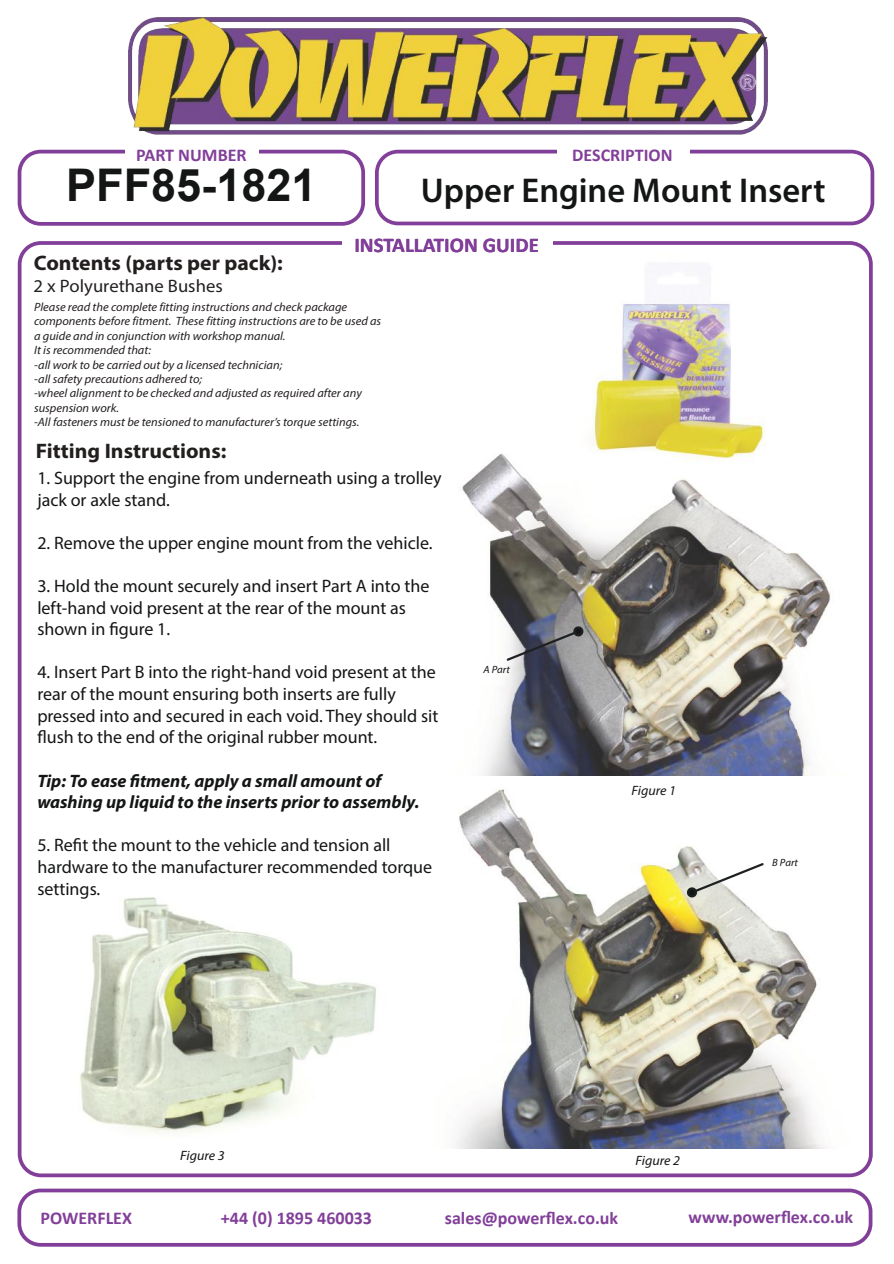
<style>
.page{position:relative;width:894px;height:1264px;background:#fff}
.page>*{position:absolute;margin:0;border:0;box-sizing:border-box;transform-origin:0 0}
.t1{font:700 45px "Arial";color:#141515}
.t2{font:600 34.5px "Myriad Pro";color:#141515}
.t3{font:700 21px "Myriad Pro";color:#241f1f}
.t4{font:700 21px "Calibri";color:#823f99}
.t5{font:18px/21.6px "Myriad Pro";color:#141515}
.t6{font:700 18px "Calibri";color:#823f99}
.t7{font:italic 700 18px/21.6px "Myriad Pro";color:#141515}
.t8{font:18px "Myriad Pro";color:#241f1f}
.t9{font:italic 13.5px "Myriad Pro";color:#141515}
.t10{font:italic 12px/14.4px "Myriad Pro";color:#241f1f}
.t11{font:italic 10.5px "Myriad Pro";color:#141515}
</style>
<div class="page">
<img style="left:80px;top:897px;width:296px;height:237px">
<img style="left:456px;top:789px;width:369px;height:358px">
<img style="left:462px;top:453px;width:369px;height:321px">
<div style="left:18px;top:241px;width:854px;height:935px;border:4px solid #823f99;border-radius:21px"></div>
<div style="left:342px;top:235px;width:210px;height:15px;background:#fff"></div>
<div style="left:375px;top:150px;width:498px;height:75px;border:4px solid #823f99;border-radius:21px"></div>
<div style="left:18px;top:150px;width:347px;height:76px;border:4px solid #823f99;border-radius:21px"></div>
<img style="left:128px;top:18px;width:639px;height:117px">
<div style="left:124px;top:147px;width:134px;height:9px;background:#fff"></div>
<div style="left:556px;top:147px;width:132px;height:9px;background:#fff"></div>
<div style="left:17px;top:1188px;width:855px;height:58px;border:4px solid #823f99;border-radius:21px"></div>
<svg style="left:504px;top:624px;width:81px;height:38px;background:#7c7e87"></svg>
<svg style="left:684px;top:861px;width:81px;height:38px"></svg>
<img style="left:569px;top:300px;width:216px;height:171px">
<p class="t6" style="left:136px;top:147px;width:112px">PART NUMBER</p>
<p class="t6" style="left:572px;top:147px;width:102px">DESCRIPTION</p>
<h1 class="t1" style="left:66px;top:168px;width:252px">PFF85-1821</h1>
<h2 class="t2" style="left:420px;top:176px;width:406px">Upper Engine Mount Insert</h2>
<p class="t4" style="left:354px;top:236px;width:186px">INSTALLATION GUIDE</p>
<p class="t3" style="left:34px;top:254px;width:250px">Contents (parts per pack):</p>
<p class="t8" style="left:33px;top:278px;width:191px">2 x Polyurethane Bushes</p>
<p class="t10" style="left:34px;top:301px;width:348px">Please read the complete fitting instructions and check package components before fitment. These fitting instructions are to be used as a guide and in conjunction with workshop manual.<br>It is recommended that:<br>-all work to be carried out by a licensed technician;<br>-all safety precautions adhered to;<br>-wheel alignment to be checked and adjusted as required after any suspension work.<br>-All fasteners must be tensioned to manufacturer’s torque settings.</p>
<p class="t3" style="left:36px;top:442px;width:192px">Fitting Instructions:</p>
<p class="t5" style="left:37px;top:468px;width:405px">1. Support the engine from underneath using a trolley jack or axle stand.</p>
<p class="t5" style="left:37px;top:533px;width:396px">2. Remove the upper engine mount from the vehicle.</p>
<p class="t5" style="left:37px;top:576px;width:393px">3. Hold the mount securely and insert Part A into the left-hand void present at the rear of the mount as shown in figure 1.</p>
<p class="t5" style="left:37px;top:663px;width:402px">4. Insert Part B into the right-hand void present at the rear of the mount ensuring both inserts are fully pressed into and secured in each void. They should sit flush to the end of the original rubber mount.</p>
<p class="t7" style="left:37px;top:771px;width:383px">Tip: To ease fitment, apply a small amount of washing up liquid to the inserts prior to assembly.</p>
<p class="t5" style="left:37px;top:835px;width:396px">5. Refit the mount to the vehicle and tension all hardware to the manufacturer recommended torque settings.</p>
<p class="t11" style="left:483px;top:664px;width:28px">A Part</p>
<p class="t9" style="left:180px;top:1149px;width:46px">Figure 3</p>
<p class="t9" style="left:631px;top:784px;width:46px">Figure 1</p>
<p class="t11" style="left:771px;top:858px;width:27px">B Part</p>
<p class="t9" style="left:635px;top:1154px;width:46px">Figure 2</p>
<p class="t6" style="left:41px;top:1209px;width:93px">POWERFLEX</p>
<p class="t6" style="left:221px;top:1209px;width:152px">+44 (0) 1895 460033</p>
<p class="t6" style="left:444px;top:1209px;width:175px">sales@powerflex.co.uk</p>
<p class="t6" style="left:688px;top:1209px;width:166px">www.powerflex.co.uk</p>
</div>
